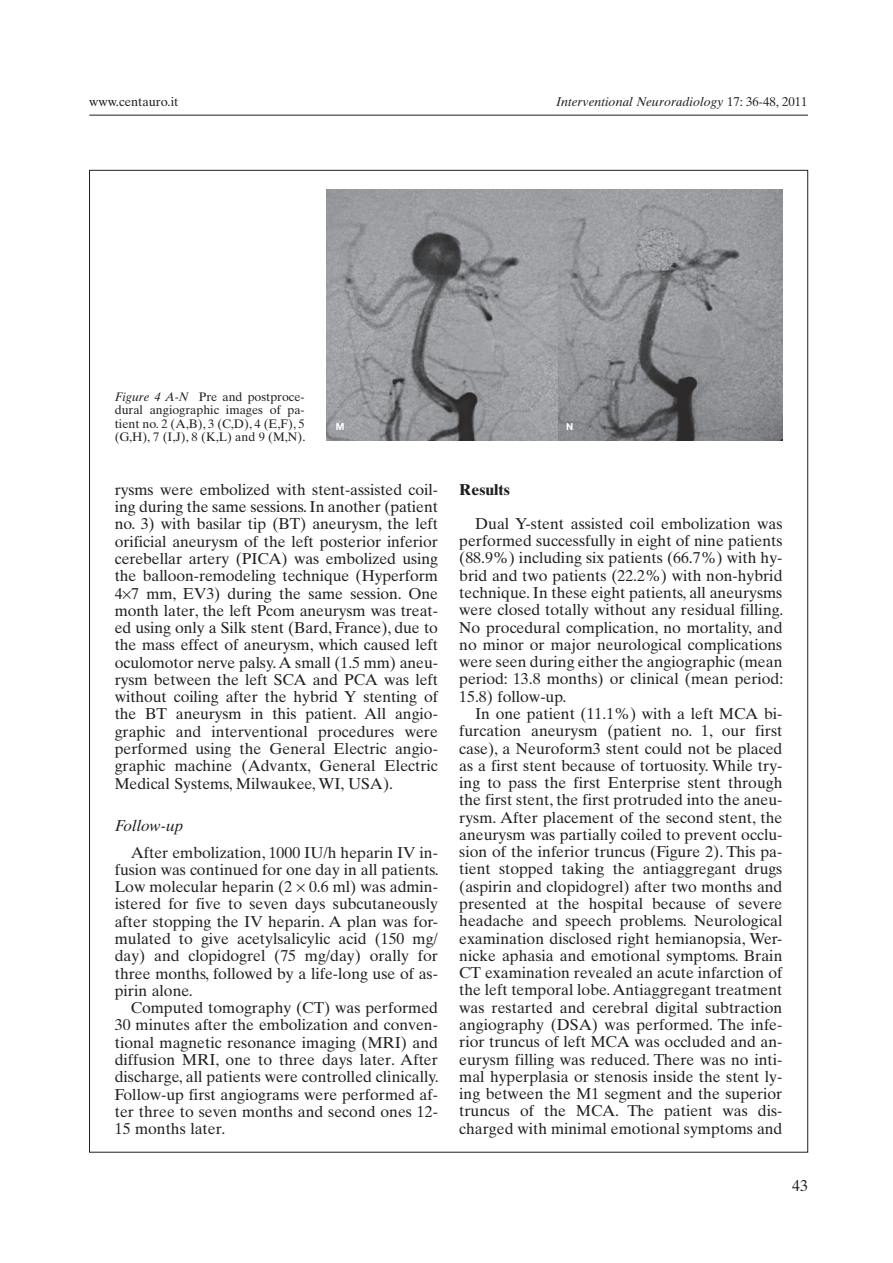
<style>
.page{position:relative;width:893px;height:1263px;background:#fff}
.page>*{position:absolute;margin:0;border:0;box-sizing:border-box;transform-origin:0 0}
.t1{font:15.75px/17.2px "Times Ten";color:#231f20;text-align:justify}
.t2{font:italic 15.75px "Times Ten";color:#231f20}
.t3{font:700 15.75px "Times Ten";color:#231f20}
.t4{font:italic 12.75px "Times Ten";color:#231f20}
.t5{font:12.75px "Times Ten";color:#231f20}
.t6{font:12.3px/13.2px "Times Ten";color:#231f20;text-align:justify}
.t7{font:700 9.6px "Helvetica Neue";color:#fff}
.s1{font-style:normal}
.s2{font-style:italic}
</style>
<div class="page">
<hr style="left:89px;top:115px;width:719px;height:1px;background:#231f20">
<img style="left:557px;top:189px;width:225px;height:252px">
<img style="left:327px;top:189px;width:230px;height:252px">
<p class="t5" style="left:89px;top:94px;width:91px">www.centauro.it</p>
<p class="t4" style="left:556px;top:95px;width:253px">Interventional Neuroradiology <span class="s1">17: 36-48, 2011</span></p>
<p class="t6" style="left:115px;top:390px;width:192px"><span class="s2">Figure 4 A-N</span> Pre and postproce&shy;dural angiographic images of pa&shy;tient no. 2 (A,B), 3 (C,D), 4 (E,F), 5 (G,H), 7 (I,J), 8 (K,L) and 9 (M,N).</p>
<p class="t7" style="left:336px;top:420px;width:10px">M</p>
<p class="t7" style="left:566px;top:420px;width:9px">N</p>
<p class="t1" style="left:115px;top:481px;width:325px">rysms were embolized with stent-assisted coil&shy;ing during the same sessions. In another (patient no. 3) with basilar tip (BT) aneurysm, the left orificial aneurysm of the left posterior inferior cerebellar artery (PICA) was embolized using the balloon-remodeling technique (Hyperform 4 7 mm, EV3) during the same session. One month later, the left Pcom aneurysm was treat&shy;ed using only a Silk stent (Bard, France), due to the mass effect of aneurysm, which caused left oculomotor nerve palsy. A small (1.5 mm) aneu&shy;rysm between the left SCA and PCA was left without coiling after the hybrid Y stenting of the BT aneurysm in this patient. All angio&shy;graphic and interventional procedures were performed using the General Electric angio&shy;graphic machine (Advantx, General Electric Medical Systems, Milwaukee, WI, USA).</p>
<p class="t2" style="left:115px;top:817px;width:70px">Follow-up</p>
<p class="t1" style="left:115px;top:843px;width:326px;text-indent:16px">After embolization, 1000 IU/h heparin IV in&shy;fusion was continued for one day in all patients.<br>Low molecular heparin (2 0.6 ml) was admin&shy;istered for five to seven days subcutaneously after stopping the IV heparin. A plan was for&shy;mulated to give acetylsalicylic acid (150 mg/ day) and clopidogrel (75 mg/day) orally for three months, followed by a life-long use of as&shy;pirin alone.</p>
<p class="t1" style="left:115px;top:999px;width:325px;text-indent:16px">Computed tomography (CT) was performed 30 minutes after the embolization and conven&shy;tional magnetic resonance imaging (MRI) and diffusion MRI, one to three days later. After discharge, all patients were controlled clinically.<br>Follow-up first angiograms were performed af&shy;ter three to seven months and second ones 12- 15 months later.</p>
<p class="t3" style="left:459px;top:480px;width:52px">Results</p>
<p class="t1" style="left:459px;top:515px;width:326px;text-indent:16px">Dual Y-stent assisted coil embolization was performed successfully in eight of nine patients (88.9%) including six patients (66.7%) with hy&shy;brid and two patients (22.2%) with non-hybrid technique. In these eight patients, all aneurysms were closed totally without any residual filling.<br>No procedural complication, no mortality, and no minor or major neurological complications were seen during either the angiographic (mean period: 13.8 months) or clinical (mean period:<br>15.8) follow-up.</p>
<p class="t1" style="left:459px;top:705px;width:325px;text-indent:16px">In one patient (11.1%) with a left MCA bi&shy;furcation aneurysm (patient no. 1, our first case), a Neuroform3 stent could not be placed as a first stent because of tortuosity. While try&shy;ing to pass the first Enterprise stent through the first stent, the first protruded into the aneu&shy;rysm. After placement of the second stent, the aneurysm was partially coiled to prevent occlu&shy;sion of the inferior truncus (Figure 2). This pa&shy;tient stopped taking the antiaggregant drugs (aspirin and clopidogrel) after two months and presented at the hospital because of severe headache and speech problems. Neurological examination disclosed right hemianopsia, Wer&shy;nicke aphasia and emotional symptoms. Brain CT examination revealed an acute infarction of the left temporal lobe. Antiaggregant treatment was restarted and cerebral digital subtraction angiography (DSA) was performed. The infe&shy;rior truncus of left MCA was occluded and an&shy;eurysm filling was reduced. There was no inti&shy;mal hyperplasia or stenosis inside the stent ly&shy;ing between the M1 segment and the superior truncus of the MCA. The patient was dis&shy;charged with minimal emotional symptoms and</p>
<p class="t1" style="left:792px;top:1176px;width:17px">43</p>
</div>
